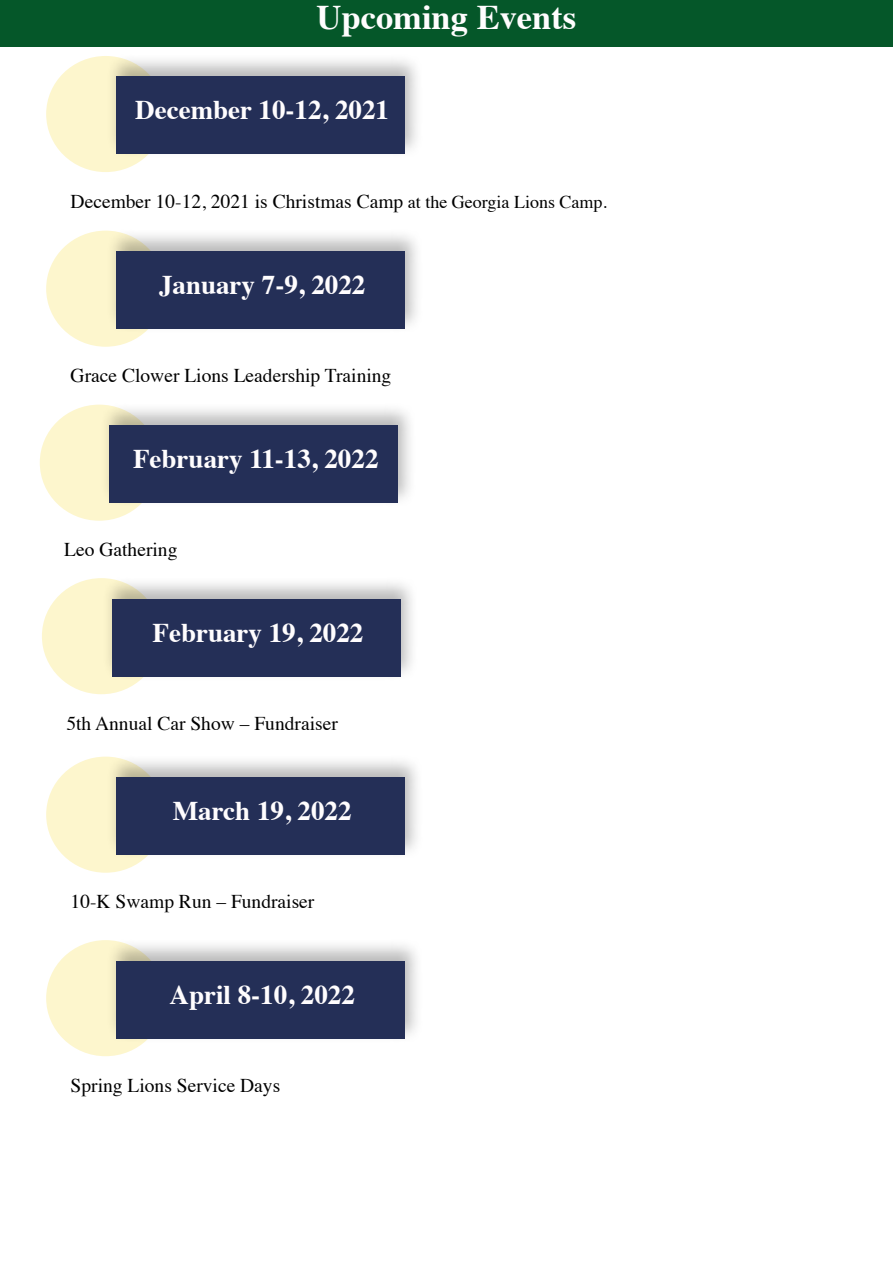
<style>
.page{position:relative;width:893px;height:1263px;background:#fff}
.page>*{position:absolute;margin:0;border:0;box-sizing:border-box;transform-origin:0 0}
.t1{font:700 34.5px "Times";color:#fffdfe}
.t2{font:700 27px "Times";color:#fffdfe}
.t3{font:19.5px "Times";color:#000}
.s1{font-size:18px}
</style>
<div class="page">
<div style="left:0;top:0;width:892px;height:47px;background:#055729"></div>
<div style="left:46px;top:56px;width:119px;height:116px;background:#fdf6cd;border-radius:50%"></div>
<div style="left:106px;top:53px;width:317px;height:107px;background:#000;opacity:.28"></div>
<div style="left:116px;top:76px;width:288px;height:78px;background:#242f57"></div>
<div style="left:40px;top:405px;width:119px;height:116px;background:#fdf6cd;border-radius:50%"></div>
<div style="left:100px;top:402px;width:316px;height:107px;background:#000;opacity:.28"></div>
<div style="left:109px;top:425px;width:289px;height:78px;background:#242f57"></div>
<div style="left:46px;top:231px;width:119px;height:116px;background:#fdf6cd;border-radius:50%"></div>
<div style="left:106px;top:228px;width:317px;height:107px;background:#000;opacity:.28"></div>
<div style="left:116px;top:251px;width:288px;height:78px;background:#242f57"></div>
<div style="left:42px;top:578px;width:119px;height:116px;background:#fdf6cd;border-radius:50%"></div>
<div style="left:102px;top:576px;width:317px;height:106px;background:#000;opacity:.28"></div>
<div style="left:112px;top:599px;width:288px;height:78px;background:#242f57"></div>
<div style="left:46px;top:757px;width:119px;height:116px;background:#fdf6cd;border-radius:50%"></div>
<div style="left:106px;top:754px;width:317px;height:107px;background:#000;opacity:.28"></div>
<div style="left:116px;top:777px;width:288px;height:78px;background:#242f57"></div>
<div style="left:46px;top:940px;width:119px;height:116px;background:#fdf6cd;border-radius:50%"></div>
<div style="left:106px;top:938px;width:317px;height:106px;background:#000;opacity:.28"></div>
<div style="left:116px;top:961px;width:288px;height:78px;background:#242f57"></div>
<h1 class="t1" style="left:316px;top:-16px;width:261px">Upcoming Events</h1>
<h2 class="t2" style="left:135px;top:84px;width:255px">December 10-12, 2021</h2>
<p class="t3" style="left:71px;top:183px;width:538px">December 10-12, 2021 is Christmas Camp <span class="s1">at the Georgia Lions Camp.</span></p>
<h2 class="t2" style="left:159px;top:259px;width:208px">January 7-9, 2022</h2>
<p class="t3" style="left:71px;top:358px;width:322px">Grace Clower Lions Leadership Training</p>
<h2 class="t2" style="left:133px;top:433px;width:247px">February 11-13, 2022</h2>
<p class="t3" style="left:64px;top:532px;width:115px">Leo Gathering</p>
<h2 class="t2" style="left:152px;top:607px;width:212px">February 19, 2022</h2>
<p class="t3" style="left:66px;top:705px;width:273px">5th Annual Car Show – Fundraiser</p>
<h2 class="t2" style="left:173px;top:785px;width:180px">March 19, 2022</h2>
<p class="t3" style="left:71px;top:884px;width:245px">10-K Swamp Run – Fundraiser</p>
<h2 class="t2" style="left:169px;top:969px;width:187px">April 8-10, 2022</h2>
<p class="t3" style="left:71px;top:1067px;width:211px">Spring Lions Service Days</p>
</div>
